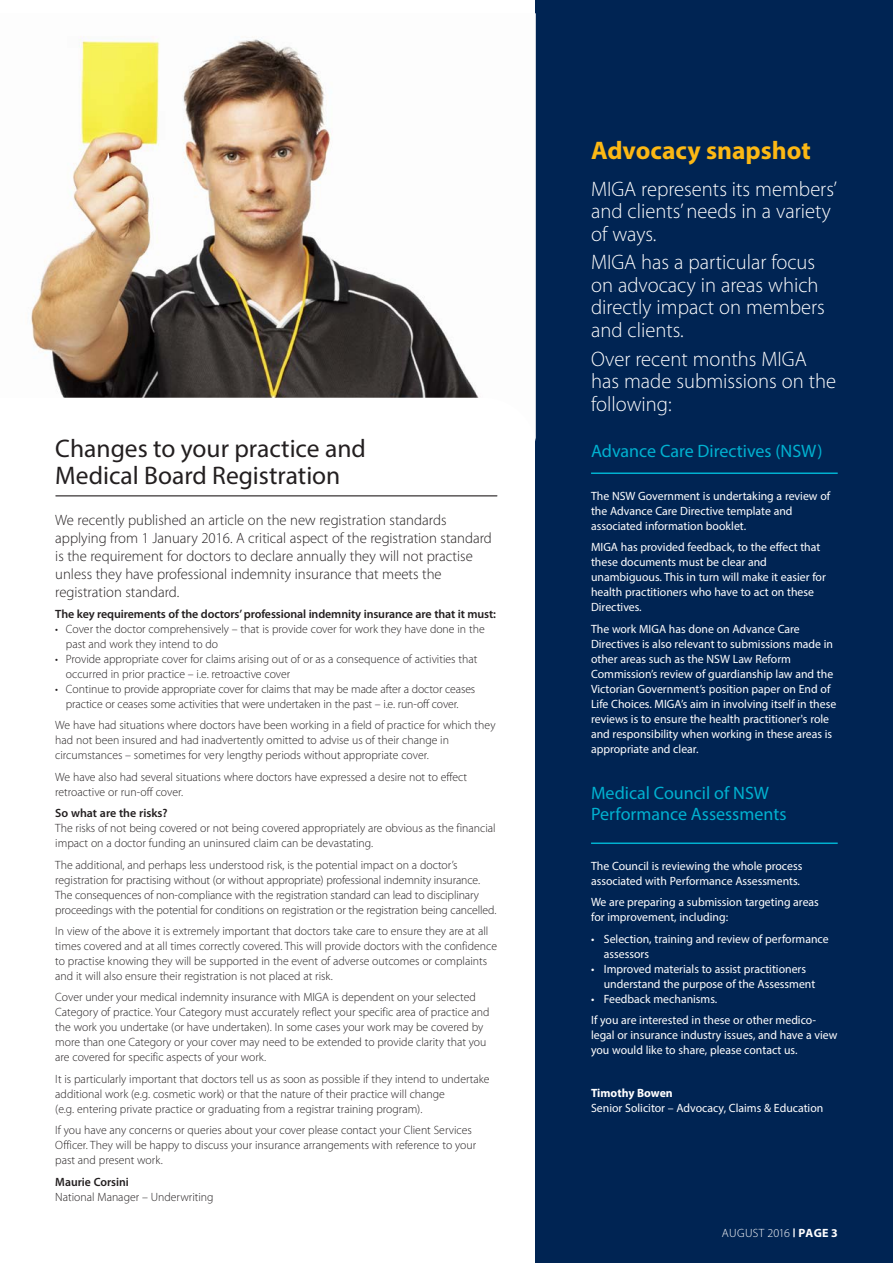
<style>
.page{position:relative;width:893px;height:1263px;background:#fff}
.page>*{position:absolute;margin:0;border:0;box-sizing:border-box;transform-origin:0 0}
.t1{font:25.5px/27px "Myriad Pro";color:#231f20}
.t2{font:700 25.5px "Myriad Pro";color:#fcb814}
.t3{font:300 21px/22.5px "Myriad Pro";color:#fff}
.t4{font:18px/21px "Myriad Pro";color:#00b1d0}
.t5{font:300 15px/18px "Myriad Pro";color:#231f20}
.t6{font:300 12px/15px "Myriad Pro";color:#231f20}
.t7{font:12px/15px "Myriad Pro";color:#fff}
.t8{font:600 12px "Myriad Pro";letter-spacing:-.01em;color:#231f20}
.t9{font:300 12px "Myriad Pro";letter-spacing:.03em;color:#fff}
.t10{font:700 12px "Myriad Pro";color:#fff}
.s1{font-weight:700}
</style>
<div class="page">
<div style="left:536px;top:0;width:357px;height:1263px;background:#002453"></div>
<hr style="left:56px;top:495px;width:441px;height:1px;background:#231f20">
<hr style="left:591px;top:472px;width:247px;height:2px;background:#00b1d0">
<hr style="left:591px;top:842px;width:247px;height:2px;background:#00b1d0">
<img style="left:31px;top:13px;width:505px;height:428px">
<h1 class="t1" style="left:55px;top:434px;width:312px">Changes to your practice and<br>Medical Board Registration</h1>
<p class="t5" style="left:55px;top:510px;width:438px">We recently published an article on the new registration standards applying from 1 January 2016. A critical aspect of the registration standard is the requirement for doctors to declare annually they will not practise unless they have professional indemnity insurance that meets the registration standard.</p>
<p class="t8" style="left:55px;top:606px;width:442px">The key requirements of the doctors’ professional indemnity insurance are that it must:</p>
<p class="t6" style="left:66px;top:621px;width:420px;text-indent:-11px">• Cover the doctor comprehensively – that is provide cover for work they have done in the past and work they intend to do</p>
<p class="t6" style="left:66px;top:651px;width:413px;text-indent:-11px">• Provide appropriate cover for claims arising out of or as a consequence of activities that occurred in prior practice – i.e. retroactive cover</p>
<p class="t6" style="left:55px;top:681px;width:422px;text-align:center">• Continue to provide appropriate cover for claims that may be made after a doctor ceases practice or ceases some activities that were undertaken in the past – i.e. run-off cover.</p>
<p class="t6" style="left:55px;top:718px;width:442px">We have had situations where doctors have been working in a field of practice for which they had not been insured and had inadvertently omitted to advise us of their change in circumstances – sometimes for very lengthy periods without appropriate cover.</p>
<p class="t6" style="left:55px;top:769px;width:413px">We have also had several situations where doctors have expressed a desire not to effect retroactive or run-off cover.</p>
<p class="t8" style="left:55px;top:805px;width:114px">So what are the risks?</p>
<p class="t6" style="left:55px;top:821px;width:442px">The risks of not being covered or not being covered appropriately are obvious as the financial impact on a doctor funding an uninsured claim can be devastating.</p>
<p class="t6" style="left:55px;top:857px;width:443px">The additional, and perhaps less understood risk, is the potential impact on a doctor’s registration for practising without (or without appropriate) professional indemnity insurance.<br>The consequences of non-compliance with the registration standard can lead to disciplinary proceedings with the potential for conditions on registration or the registration being cancelled.</p>
<p class="t6" style="left:55px;top:923px;width:443px">In view of the above it is extremely important that doctors take care to ensure they are at all times covered and at all times correctly covered. This will provide doctors with the confidence to practise knowing they will be supported in the event of adverse outcomes or complaints and it will also ensure their registration is not placed at risk.</p>
<p class="t6" style="left:55px;top:990px;width:436px">Cover under your medical indemnity insurance with MIGA is dependent on your selected Category of practice. Your Category must accurately reflect your specific area of practice and the work you undertake (or have undertaken). In some cases your work may be covered by more than one Category or your cover may need to be extended to provide clarity that you are covered for specific aspects of your work.</p>
<p class="t6" style="left:55px;top:1071px;width:436px">It is particularly important that doctors tell us as soon as possible if they intend to undertake additional work (e.g. cosmetic work) or that the nature of their practice will change<br>(e.g. entering private practice or graduating from a registrar training program).</p>
<p class="t6" style="left:55px;top:1122px;width:422px">If you have any concerns or queries about your cover please contact your Client Services<br>Officer. They will be happy to discuss your insurance arrangements with reference to your past and present work.</p>
<p class="t8" style="left:55px;top:1174px;width:75px">Maurie Corsini</p>
<p class="t6" style="left:55px;top:1189px;width:160px">National Manager – Underwriting</p>
<h1 class="t2" style="left:591px;top:134px;width:221px">Advocacy snapshot</h1>
<h2 class="t3" style="left:591px;top:177px;width:248px">MIGA represents its members’ and clients’ needs in a variety of ways.</h2>
<h2 class="t3" style="left:591px;top:251px;width:235px">MIGA has a particular focus on advocacy in areas which directly impact on members and clients.</h2>
<h2 class="t3" style="left:591px;top:347px;width:247px">Over recent months MIGA has made submissions on the following:</h2>
<h3 class="t4" style="left:591px;top:440px;width:233px">Advance Care Directives (NSW)</h3>
<p class="t7" style="left:591px;top:488px;width:241px">The NSW Government is undertaking a review of the Advance Care Directive template and associated information booklet.</p>
<p class="t7" style="left:591px;top:540px;width:236px">MIGA has provided feedback, to the effect that these documents must be clear and unambiguous. This in turn will make it easier for health practitioners who have to act on these Directives.</p>
<p class="t7" style="left:591px;top:621px;width:247px">The work MIGA has done on Advance Care Directives is also relevant to submissions made in other areas such as the NSW Law Reform Commission’s review of guardianship law and the Victorian Government’s position paper on End of Life Choices. MIGA’s aim in involving itself in these reviews is to ensure the health practitioner's role and responsibility when working in these areas is appropriate and clear.</p>
<h3 class="t4" style="left:591px;top:782px;width:197px">Medical Council of NSW<br>Performance Assessments</h3>
<p class="t7" style="left:591px;top:858px;width:213px">The Council is reviewing the whole process associated with Performance Assessments.</p>
<p class="t7" style="left:591px;top:895px;width:229px">We are preparing a submission targeting areas for improvement, including:</p>
<p class="t7" style="left:604px;top:931px;width:226px;text-indent:-13px">• Selection, training and review of performance assessors</p>
<p class="t7" style="left:604px;top:961px;width:213px;text-indent:-13px">• Improved materials to assist practitioners understand the purpose of the Assessment</p>
<p class="t7" style="left:591px;top:988px;width:227px;line-height:21.3px">• Feedback mechanisms.<br>If you are interested in these or other medico-</p>
<p class="t7" style="left:591px;top:1027px;width:248px">legal or insurance industry issues, and have a view you would like to share, please contact us.</p>
<p class="t10" style="left:591px;top:1085px;width:83px">Timothy Bowen</p>
<p class="t7" style="left:591px;top:1100px;width:234px">Senior Solicitor – Advocacy, Claims &amp; Education</p>
<p class="t9" style="left:722px;top:1226px;width:117px">AUGUST 2016 <sup>|</sup> <span class="s1">PAGE 3</span></p>
</div>
